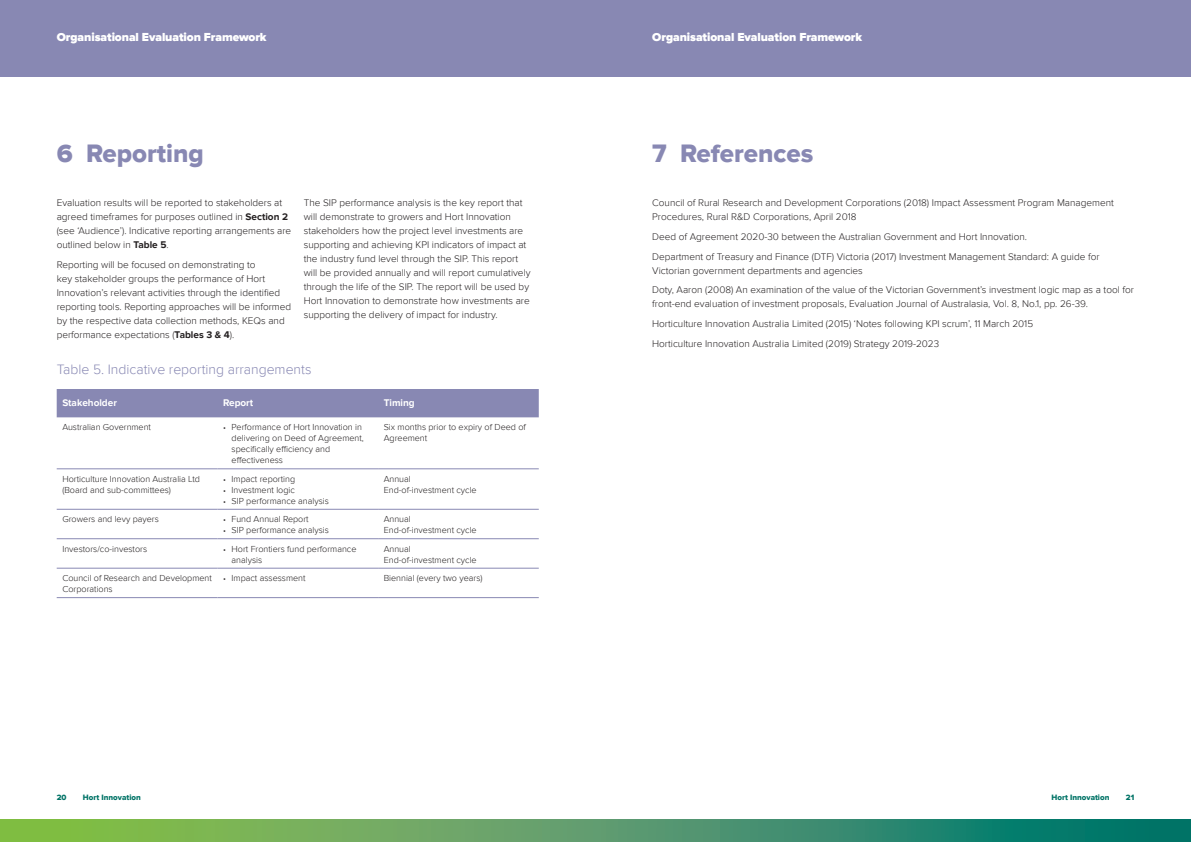
<style>
.page{position:relative;width:1191px;height:842px;background:#fff}
.page>*{position:absolute;margin:0;border:0;box-sizing:border-box;transform-origin:0 0}
.t1{font:26px "Proxima Nova Extrabld";color:#8888b3}
.t2{font:300 14px "Proxima Nova";color:#8888b3}
.t3{font:900 12px "Proxima Nova";letter-spacing:-.01em;color:#fff}
.t4{font:300 10px/14px "Proxima Nova";color:#231f20}
.t5{font:700 10px "Proxima Nova";color:#fff}
.t6{font:300 9px/11px "Proxima Nova";color:#231f20}
.t7{font:8px "Proxima Nova Extrabld";color:#007366}
.s1{font-weight:700}
.s2{font-size:8px}
</style>
<div class="page">
<svg style="left:0;top:819px;width:1191px;height:23px;background:#4f9b64"></svg>
<div style="left:0;top:0;width:609px;height:77px;background:#8888b3"></div>
<div style="left:581px;top:0;width:610px;height:77px;background:#8888b3"></div>
<div style="left:57px;top:389px;width:482px;height:28px;background:#8888b3"></div>
<hr style="left:57px;top:469px;width:160px;height:1px;background:#8888b3">
<hr style="left:217px;top:469px;width:161px;height:1px;background:#8888b3">
<hr style="left:378px;top:469px;width:161px;height:1px;background:#8888b3">
<hr style="left:57px;top:509px;width:160px;height:1px;background:#8888b3">
<hr style="left:217px;top:509px;width:161px;height:1px;background:#8888b3">
<hr style="left:378px;top:509px;width:161px;height:1px;background:#8888b3">
<hr style="left:57px;top:538px;width:160px;height:1px;background:#8888b3">
<hr style="left:217px;top:538px;width:161px;height:1px;background:#8888b3">
<hr style="left:378px;top:538px;width:161px;height:1px;background:#8888b3">
<hr style="left:57px;top:568px;width:160px;height:1px;background:#8888b3">
<hr style="left:217px;top:568px;width:161px;height:1px;background:#8888b3">
<hr style="left:378px;top:568px;width:161px;height:1px;background:#8888b3">
<hr style="left:57px;top:597px;width:160px;height:1px;background:#8888b3">
<hr style="left:217px;top:597px;width:161px;height:1px;background:#8888b3">
<hr style="left:378px;top:597px;width:161px;height:1px;background:#8888b3">
<p class="t3" style="left:57px;top:30px;width:211px">Organisational Evaluation Framework</p>
<p class="t3" style="left:652px;top:30px;width:211px">Organisational Evaluation Framework</p>
<h1 class="t1" style="left:57px;top:139px;width:149px">6 Reporting</h1>
<p class="t4" style="left:57px;top:196px;width:236px">Evaluation results will be reported to stakeholders at agreed timeframes for purposes outlined in <span class="s1">Section 2 </span>(see ‘Audience’). Indicative reporting arrangements are outlined below in <span class="s1">Table 5</span>.</p>
<p class="t4" style="left:57px;top:258px;width:236px">Reporting will be focused on demonstrating to<br>key stakeholder groups the performance of Hort Innovation’s relevant activities through the identified reporting tools. Reporting approaches will be informed by the respective data collection methods, KEQs and performance expectations (<span class="s1">Tables 3 &amp; 4</span>).</p>
<p class="t4" style="left:304px;top:196px;width:228px">The SIP performance analysis is the key report that will demonstrate to growers and Hort Innovation stakeholders how the project level investments are supporting and achieving KPI indicators of impact at the industry fund level through the SIP. This report will be provided annually and will report cumulatively through the life of the SIP. The report will be used by Hort Innovation to demonstrate how investments are supporting the delivery of impact for industry.</p>
<h2 class="t2" style="left:57px;top:361px;width:256px">Table 5. Indicative reporting arrangements</h2>
<p class="t5" style="left:62px;top:397px;width:56px">Stakeholder</p>
<p class="t5" style="left:223px;top:397px;width:32px">Report</p>
<p class="t5" style="left:384px;top:397px;width:33px">Timing</p>
<p class="t6" style="left:62px;top:422px;width:90px">Australian Government</p>
<p class="t6" style="left:231px;top:422px;width:134px;text-indent:-9px"><span class="s2">•</span> Performance of Hort Innovation in delivering on Deed of Agreement, specifically efficiency and effectiveness</p>
<p class="t6" style="left:384px;top:422px;width:144px">Six months prior to expiry of Deed of<br>Agreement</p>
<p class="t6" style="left:62px;top:473px;width:139px">Horticulture Innovation Australia Ltd (Board and sub-committees)</p>
<p class="t6" style="left:223px;top:473px;width:74px"><span class="s2">•</span> Impact reporting</p>
<p class="t6" style="left:384px;top:473px;width:94px">Annual<br>End-of-investment cycle</p>
<p class="t6" style="left:223px;top:484px;width:73px"><span class="s2">•</span> Investment logic</p>
<p class="t6" style="left:223px;top:495px;width:107px"><span class="s2">•</span> SIP performance analysis</p>
<p class="t6" style="left:62px;top:514px;width:98px">Growers and levy payers</p>
<p class="t6" style="left:223px;top:514px;width:87px"><span class="s2">•</span> Fund Annual Report</p>
<p class="t6" style="left:223px;top:525px;width:107px"><span class="s2">•</span> SIP performance analysis</p>
<p class="t6" style="left:384px;top:514px;width:94px">Annual<br>End-of-investment cycle</p>
<p class="t6" style="left:62px;top:543px;width:86px">Investors/co-investors</p>
<p class="t6" style="left:231px;top:543px;width:126px;text-indent:-9px"><span class="s2">•</span> Hort Frontiers fund performance analysis</p>
<p class="t6" style="left:384px;top:543px;width:94px">Annual<br>End-of-investment cycle</p>
<p class="t6" style="left:62px;top:572px;width:151px">Council of Research and Development<br>Corporations</p>
<p class="t6" style="left:223px;top:572px;width:84px"><span class="s2">•</span> Impact assessment</p>
<p class="t6" style="left:384px;top:572px;width:100px">Biennial (every two years)</p>
<h1 class="t1" style="left:652px;top:139px;width:163px">7 References</h1>
<p class="t4" style="left:652px;top:196px;width:463px">Council of Rural Research and Development Corporations (2018) Impact Assessment Program Management<br>Procedures, Rural R&amp;D Corporations, April 2018</p>
<p class="t4" style="left:652px;top:227px;width:449px;line-height:19.7px">Deed of Agreement 2020-30 between the Australian Government and Hort Innovation.<br>Department of Treasury and Finance (DTF) Victoria (2017) Investment Management Standard: A guide for</p>
<p class="t4" style="left:652px;top:261px;width:483px;line-height:19.7px">Victorian government departments and agencies<br>Doty, Aaron (2008) An examination of the value of the Victorian Government’s investment logic map as a tool for</p>
<p class="t4" style="left:652px;top:294px;width:437px;line-height:19.7px">front-end evaluation of investment proposals, Evaluation Journal of Australasia, Vol. 8, No.1, pp. 26-39.<br>Horticulture Innovation Australia Limited (2015) ‘Notes following KPI scrum’, 11 March 2015<br>Horticulture Innovation Australia Limited (2019) Strategy 2019-2023</p>
<p class="t7" style="left:57px;top:793px;width:11px">20</p>
<p class="t7" style="left:83px;top:793px;width:59px">Hort Innovation</p>
<p class="t7" style="left:1051px;top:793px;width:59px">Hort Innovation</p>
<p class="t7" style="left:1125px;top:793px;width:10px">21</p>
</div>
